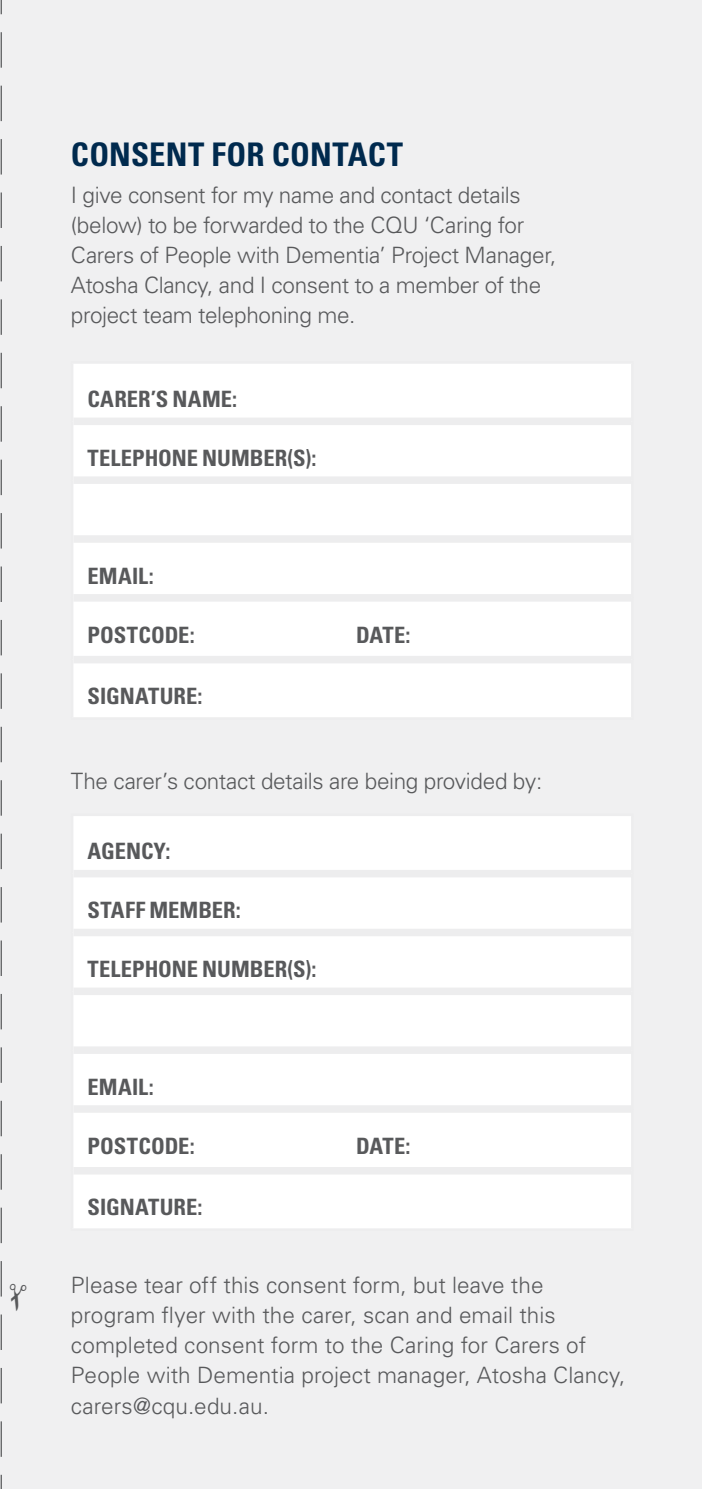
<style>
.page{position:relative;width:702px;height:1489px;background:#fff}
.page>*{position:absolute;margin:0;border:0;box-sizing:border-box;transform-origin:0 0}
.t1{font:700 condensed 32.5px "Univers LT Std";letter-spacing:.005em;color:#002a4e}
.t2{font:300 22.5px/30px "Univers LT Std";letter-spacing:-.01em;color:#58595b}
.t3{font:700 condensed 22.5px "Univers LT Std";color:#58595b}
</style>
<div class="page">
<div style="left:0;top:0;width:702px;height:1488px;background:#f0f0f1"></div>
<div style="left:74px;top:364px;width:557px;height:353px;background:#fff"></div>
<div style="left:73px;top:417px;width:558px;height:8px;background:#ededee"></div>
<div style="left:73px;top:476px;width:558px;height:8px;background:#ededee"></div>
<div style="left:73px;top:535px;width:558px;height:7px;background:#ededee"></div>
<div style="left:73px;top:594px;width:558px;height:7px;background:#ededee"></div>
<div style="left:73px;top:656px;width:558px;height:7px;background:#ededee"></div>
<div style="left:74px;top:816px;width:557px;height:412px;background:#fff"></div>
<div style="left:73px;top:869px;width:558px;height:8px;background:#ededee"></div>
<div style="left:73px;top:928px;width:558px;height:8px;background:#ededee"></div>
<div style="left:73px;top:987px;width:558px;height:8px;background:#ededee"></div>
<div style="left:73px;top:1046px;width:558px;height:7px;background:#ededee"></div>
<div style="left:73px;top:1105px;width:558px;height:7px;background:#ededee"></div>
<div style="left:73px;top:1166px;width:558px;height:8px;background:#ededee"></div>
<svg style="left:1px;top:0;width:1px;height:1488px"></svg>
<h1 class="t1" style="left:71px;top:134px;width:333px">CONSENT FOR CONTACT</h1>
<p class="t2" style="left:71px;top:180px;width:487px">I give consent for my name and contact details (below) to be forwarded to the CQU ‘Caring for Carers of People with Dementia’ Project Manager, Atosha Clancy, and I consent to a member of the project team telephoning me.</p>
<p class="t3" style="left:88px;top:385px;width:151px">CARER’S NAME:</p>
<p class="t3" style="left:88px;top:444px;width:230px">TELEPHONE NUMBER(S):</p>
<p class="t3" style="left:88px;top:562px;width:68px">EMAIL:</p>
<p class="t3" style="left:88px;top:620px;width:109px">POSTCODE:</p>
<p class="t3" style="left:356px;top:620px;width:56px">DATE:</p>
<p class="t3" style="left:88px;top:682px;width:116px">SIGNATURE:</p>
<p class="t2" style="left:71px;top:766px;width:473px">The carer’s contact details are being provided by:</p>
<p class="t3" style="left:88px;top:837px;width:84px">AGENCY:</p>
<p class="t3" style="left:88px;top:896px;width:155px">STAFF MEMBER:</p>
<p class="t3" style="left:88px;top:955px;width:230px">TELEPHONE NUMBER(S):</p>
<p class="t3" style="left:88px;top:1072px;width:68px">EMAIL:</p>
<p class="t3" style="left:88px;top:1131px;width:109px">POSTCODE:</p>
<p class="t3" style="left:356px;top:1131px;width:56px">DATE:</p>
<p class="t3" style="left:88px;top:1193px;width:116px">SIGNATURE:</p>
<p class="t2" style="left:71px;top:1270px;width:556px">Please tear off this consent form, but leave the program flyer with the carer, scan and email this completed consent form to the Caring for Carers of People with Dementia project manager, Atosha Clancy, carers@cqu.edu.au.</p>
</div>
